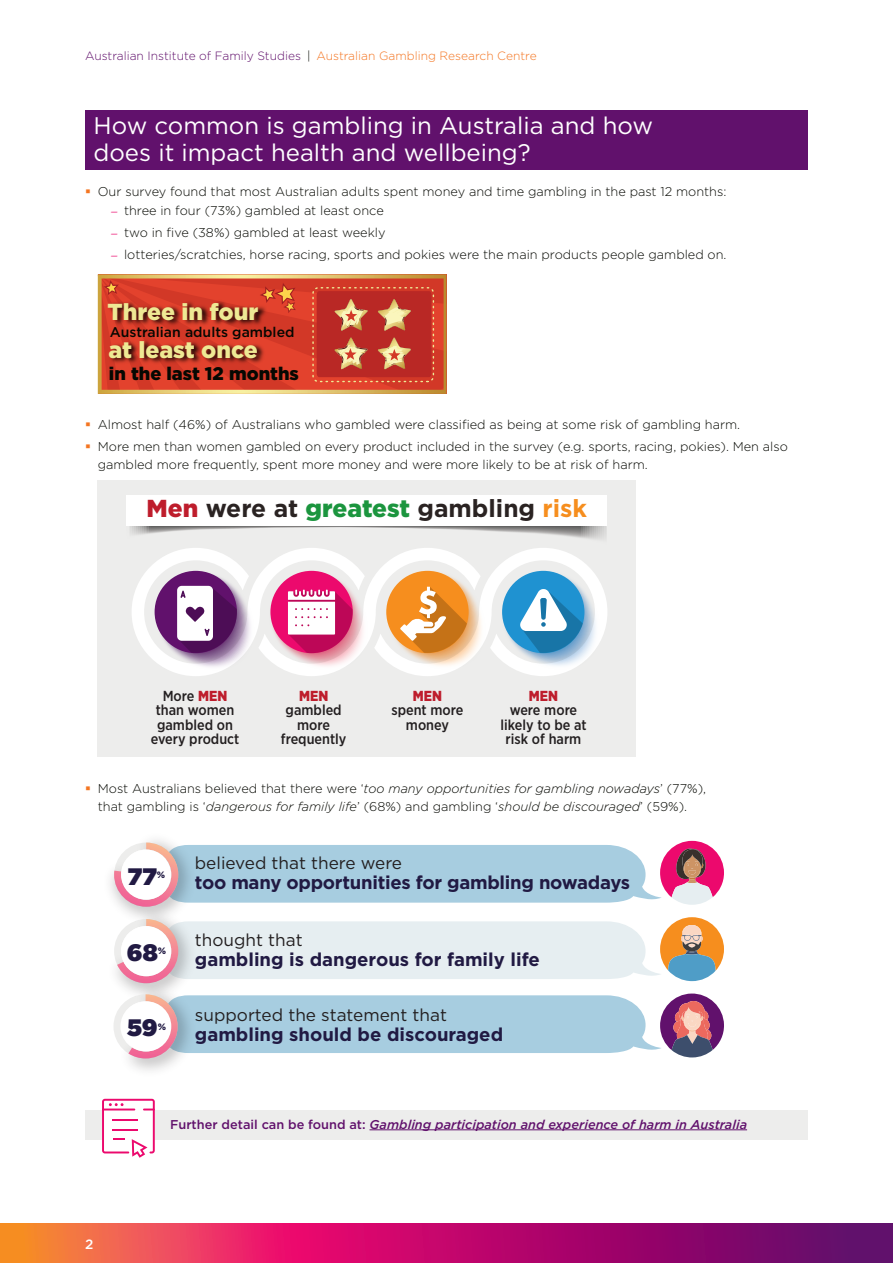
<style>
.page{position:relative;width:893px;height:1263px;background:#fff}
.page>*{position:absolute;margin:0;border:0;box-sizing:border-box;transform-origin:0 0}
.t1{font:700 24.6px "Gotham";color:#2a2322}
.Heading_1_purple{font:24px/27px "Gotham";color:#fff}
.t2{font:900 23.85px "Gotham";color:#211a43}
.t3{font:900 23.1px "Gotham";color:#eee994}
.t4{font:700 18.45px "Gotham";color:#211a43}
.t5{font:900 18.15px "Gotham";color:#060802}
.t6{font:17.25px "Gotham";color:#231f20}
.t7{font:500 14.55px/14.5px "Gotham Narrow";color:#231f20;text-align:center}
.t8{font:500 13.95px "Gotham";color:#060802}
.t9{font:500 13.5px "Gotham";color:#fff}
.List_Bullet_2_last{font:300 12.75px/18px "Gotham";color:#060802}
.List_Bullet_1_before{font:300 12.75px "Gotham";color:#060802}
.Box_Text{font:italic 500 12.75px "Gotham";color:#61116c}
.t10{font:300 12px "Gotham";color:#61116c}
.t11{font:900 9.3px "Gotham";color:#211a43}
.s1{color:#060802}
.s2{color:#f47521}
.s3{font-family:"ITC Garamond Std";color:#ec096d}
.s4{font-weight:900;color:#be1d2c}
.s5{font-weight:900;color:#1b953e}
.s6{color:#f68e1e}
.s7{font-style:italic}
.s8{font-style:normal}
</style>
<div class="page">
<svg style="left:0;top:1224px;width:893px;height:39px;background:#bb1f63"></svg>
<div style="left:85px;top:110px;width:723px;height:60px;background:#61116c"></div>
<div style="left:85px;top:1110px;width:723px;height:29px;background:#ededec"></div>
<hr style="left:369px;top:1129px;width:378px;height:1px;background:#61116c">
<svg style="left:98px;top:274px;width:348px;height:120px;background:#d05337"></svg>
<div style="left:312px;top:287px;width:122px;height:95px;border:1px dashed #eee994;border-radius:5px"></div>
<img style="left:106px;top:334px;width:207px;height:40px">
<img style="left:105px;top:296px;width:170px;height:39px">
<div style="left:98px;top:480px;width:538px;height:277px;background:#ededec"></div>
<div style="left:126px;top:495px;width:481px;height:31px;background:#fff"></div>
<svg style="left:129px;top:526px;width:478px;height:150px"></svg>
<svg style="left:114px;top:841px;width:610px;height:64px;background:#b9c8da"></svg>
<img style="left:114px;top:903px;width:88px;height:14px">
<svg style="left:114px;top:917px;width:610px;height:65px"></svg>
<img style="left:114px;top:978px;width:87px;height:93px">
<svg style="left:114px;top:993px;width:610px;height:65px"></svg>
<div style="left:121px;top:849px;width:50px;height:51px;background:#fff;border-radius:50%"></div>
<div style="left:121px;top:926px;width:50px;height:50px;background:#fff;border-radius:50%"></div>
<div style="left:121px;top:1001px;width:50px;height:50px;background:#fff;border-radius:50%"></div>
<svg style="left:102px;top:1099px;width:53px;height:59px"></svg>
<p class="t10" style="left:85px;top:48px;width:453px">Australian Institute of Family Studies <span class="s1">|</span> <span class="s2">Australian Gambling Research Centre</span></p>
<h3 class="Heading_1_purple" style="left:94px;top:111px;width:561px">How common is gambling in Australia and how does it impact health and wellbeing?</h3>
<h3 class="List_Bullet_1_before" style="left:98px;top:183px;width:630px">Our survey found that most Australian adults spent money and time gambling in the past 12 months:</h3>
<p class="List_Bullet_2_last" style="left:111px;top:201px;width:274px"><span class="s3">–</span> three in four (73%) gambled at least once</p>
<p class="List_Bullet_2_last" style="left:111px;top:223px;width:276px"><span class="s3">–</span> two in five (38%) gambled at least weekly</p>
<h3 class="List_Bullet_2_last" style="left:111px;top:245px;width:617px"><span class="s3">–</span> lotteries/scratchies, horse racing, sports and pokies were the main products people gambled on.</h3>
<p class="t3" style="left:108px;top:295px;width:152px">Three in four</p>
<p class="t8" style="left:110px;top:323px;width:186px">Australian adults gambled</p>
<p class="t5" style="left:109px;top:361px;width:192px">in the last 12 months</p>
<p class="List_Bullet_2_last" style="left:98px;top:415px;width:644px">Almost half (46%) of Australians who gambled were classified as being at some risk of gambling harm.</p>
<p class="List_Bullet_2_last" style="left:98px;top:437px;width:692px">More men than women gambled on every product included in the survey (e.g. sports, racing, pokies). Men also gambled more frequently, spent more money and were more likely to be at risk of harm.</p>
<p class="t1" style="left:147px;top:492px;width:442px"><span class="s4">Men</span> were at <span class="s5">greatest</span> gambling <span class="s6">risk</span></p>
<p class="t3" style="left:108px;top:334px;width:151px">at least once</p>
<p class="t7" style="left:281px;top:688px;width:67px"><span class="s4">MEN </span>gambled more frequently</p>
<p class="t7" style="left:391px;top:688px;width:74px"><span class="s4">MEN<br></span>spent more money</p>
<p class="List_Bullet_2_last" style="left:98px;top:779px;width:610px">Most Australians believed that there were ‘<span class="s7">too many opportunities for gambling nowadays</span>’ (77%), that gambling is ‘<span class="s7">dangerous for family life</span>’ (68%) and gambling ‘<span class="s7">should be discouraged</span>’ (59%).</p>
<p class="t7" style="left:151px;top:688px;width:90px">More <span class="s4">MEN </span>than women gambled on every product</p>
<p class="t7" style="left:500px;top:688px;width:88px"><span class="s4">MEN<br></span>were more likely to be at risk of harm</p>
<p class="t2" style="left:128px;top:859px;width:31px">77</p>
<p class="t11" style="left:157px;top:868px;width:10px">%</p>
<p class="t2" style="left:127px;top:935px;width:32px">68</p>
<p class="t11" style="left:158px;top:944px;width:10px">%</p>
<p class="t2" style="left:127px;top:1011px;width:32px">59</p>
<p class="t11" style="left:158px;top:1020px;width:10px">%</p>
<p class="t6" style="left:195px;top:852px;width:209px">believed that there were</p>
<p class="t4" style="left:195px;top:870px;width:437px">too many opportunities for gambling nowadays</p>
<p class="t6" style="left:195px;top:929px;width:109px">thought that</p>
<p class="t4" style="left:195px;top:947px;width:347px">gambling is dangerous for family life</p>
<p class="t6" style="left:195px;top:1004px;width:254px">supported the statement that</p>
<p class="t4" style="left:195px;top:1022px;width:310px">gambling should be discouraged</p>
<p class="t9" style="left:85px;top:1235px;width:10px">2</p>
<h3 class="Box_Text" style="left:170px;top:1116px;width:578px"><span class="s8">Further detail can be found at:</span> Gambling participation and experience of harm in Australia</h3>
</div>
